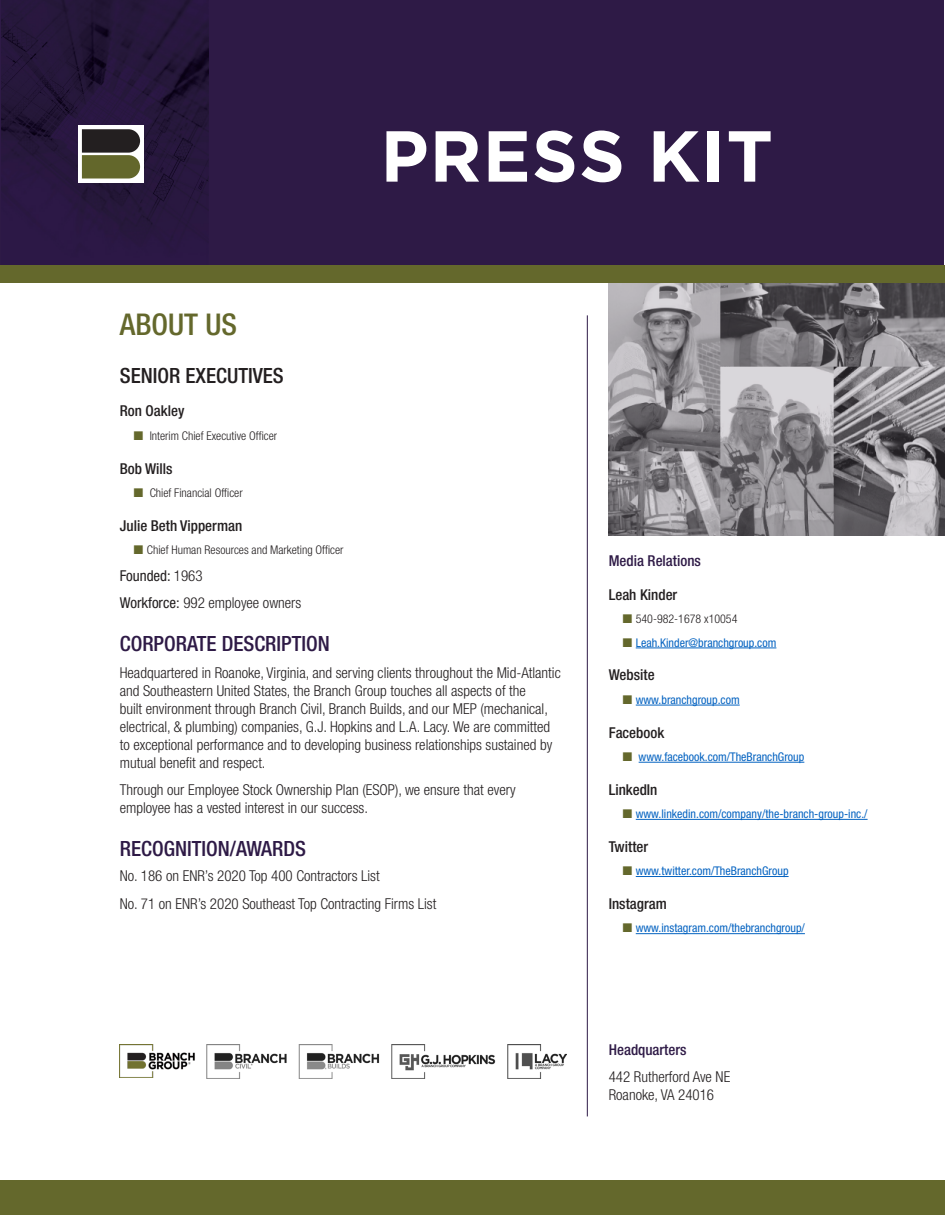
<style>
.page{position:relative;width:945px;height:1215px;background:#fff}
.page>*{position:absolute;margin:0;border:0;box-sizing:border-box;transform-origin:0 0}
.Header_1{font:700 72px "Gotham";letter-spacing:.015em;color:#fff}
.Heading1{font:500 condensed 30px "Helvetica Neue LT Std";color:#64682c}
.Heading2{font:500 condensed 21px "Helvetica Neue LT Std";color:#2e1a46}
.Heading2-2{font:500 condensed 21px "Helvetica Neue LT Std";color:#231f20}
.Body_Text_-_Left{font:300 condensed 15px/18px "Helvetica Neue LT Std";color:#231f20}
.Heading3{font:500 condensed 15px "Helvetica Neue LT Std";color:#231f20}
.Heading3-2{font:500 condensed 15px "Helvetica Neue LT Std";color:#2e1a46}
.Body_Text_-_Left-2{font:condensed 15px "Helvetica Neue LT Std";color:#231f20}
.t1{font:condensed 12px "Helvetica Neue LT Std";color:#0563c1}
.t2{font:300 condensed 12px "Helvetica Neue LT Std";color:#231f20}
.s1{font-weight:300}
.s2{font-weight:400}
</style>
<div class="page">
<img style="left:609px;top:284px;width:336px;height:252px">
<div style="left:1px;top:1px;width:943px;height:265px;background:#2e1a46"></div>
<img style="left:2px;top:0;width:206px;height:266px">
<div style="left:0;top:1181px;width:945px;height:34px;background:#64682c"></div>
<hr style="left:587px;top:315px;width:1px;height:801px;background:#2e1a46">
<div style="left:0;top:266px;width:945px;height:18px;background:#64682c"></div>
<hr style="left:636px;top:648px;width:140px;height:1px;background:#0563c1">
<hr style="left:636px;top:705px;width:104px;height:1px;background:#0563c1">
<hr style="left:639px;top:762px;width:165px;height:1px;background:#0563c1">
<hr style="left:636px;top:819px;width:232px;height:1px;background:#0563c1">
<hr style="left:636px;top:876px;width:153px;height:1px;background:#0563c1">
<hr style="left:636px;top:933px;width:169px;height:1px;background:#0563c1">
<img style="left:120px;top:1044px;width:446px;height:34px">
<div style="left:78px;top:125px;width:66px;height:57px;background:#fff"></div>
<svg style="left:82px;top:129px;width:58px;height:50px;background:#56563c"></svg>
<p class="Header_1" style="left:380px;top:115px;width:394px">PRESS KIT</p>
<p class="Heading1" style="left:120px;top:307px;width:119px">ABOUT US</p>
<p class="Heading2-2" style="left:120px;top:363px;width:166px">SENIOR EXECUTIVES</p>
<p class="Heading3" style="left:120px;top:402px;width:66px">Ron Oakley</p>
<p class="t2" style="left:150px;top:429px;width:129px">Interim Chief Executive Officer</p>
<p class="Heading3" style="left:120px;top:459px;width:54px">Bob Wills</p>
<p class="t2" style="left:150px;top:486px;width:95px">Chief Financial Officer</p>
<p class="Heading3" style="left:120px;top:516px;width:124px">Julie Beth Vipperman</p>
<p class="t2" style="left:147px;top:543px;width:198px">Chief Human Resources and Marketing Officer</p>
<p class="Body_Text_-_Left-2" style="left:120px;top:567px;width:84px">Founded: <span class="s1">1963</span></p>
<p class="Body_Text_-_Left" style="left:120px;top:594px;width:183px"><span class="s2">Workforce:</span> 992 employee owners</p>
<p class="Heading2" style="left:120px;top:631px;width:212px">CORPORATE DESCRIPTION</p>
<p class="Body_Text_-_Left" style="left:120px;top:663px;width:442px">Headquartered in Roanoke, Virginia, and serving clients throughout the Mid-Atlantic and Southeastern United States, the Branch Group touches all aspects of the<br>built environment through Branch Civil, Branch Builds, and our MEP (mechanical, electrical, &amp; plumbing) companies, G.J. Hopkins and L.A. Lacy. We are committed to exceptional performance and to developing business relationships sustained by mutual benefit and respect.</p>
<p class="Body_Text_-_Left" style="left:120px;top:780px;width:398px">Through our Employee Stock Ownership Plan (ESOP), we ensure that every employee has a vested interest in our success.</p>
<p class="Heading2" style="left:120px;top:836px;width:188px">RECOGNITION/AWARDS</p>
<p class="Body_Text_-_Left" style="left:120px;top:866px;width:261px">No. 186 on ENR’s 2020 Top 400 Contractors List</p>
<p class="Body_Text_-_Left" style="left:120px;top:895px;width:318px">No. 71 on ENR’s 2020 Southeast Top Contracting Firms List</p>
<p class="Heading3-2" style="left:609px;top:552px;width:94px">Media Relations</p>
<p class="Heading3" style="left:609px;top:586px;width:70px">Leah Kinder</p>
<p class="t2" style="left:636px;top:612px;width:103px">540-982-1678 x10054</p>
<p class="t1" style="left:636px;top:636px;width:142px">Leah.Kinder@branchgroup.com</p>
<p class="Heading3" style="left:609px;top:666px;width:47px">Website</p>
<p class="t1" style="left:636px;top:693px;width:105px">www.branchgroup.com</p>
<p class="Heading3" style="left:609px;top:723px;width:57px">Facebook</p>
<p class="t1" style="left:639px;top:750px;width:167px">www.facebook.com/TheBranchGroup</p>
<p class="Heading3" style="left:609px;top:781px;width:50px">LinkedIn</p>
<p class="t1" style="left:636px;top:807px;width:233px">www.linkedin.com/company/the-branch-group-inc./</p>
<p class="Heading3" style="left:609px;top:838px;width:41px">Twitter</p>
<p class="t1" style="left:636px;top:864px;width:154px">www.twitter.com/TheBranchGroup</p>
<p class="Heading3" style="left:609px;top:895px;width:60px">Instagram</p>
<p class="t1" style="left:636px;top:921px;width:171px">www.instagram.com/thebranchgroup/</p>
<p class="Heading3-2" style="left:609px;top:1041px;width:79px">Headquarters</p>
<p class="Body_Text_-_Left" style="left:609px;top:1067px;width:123px">442 Rutherford Ave NE<br>Roanoke, VA 24016</p>
</div>
